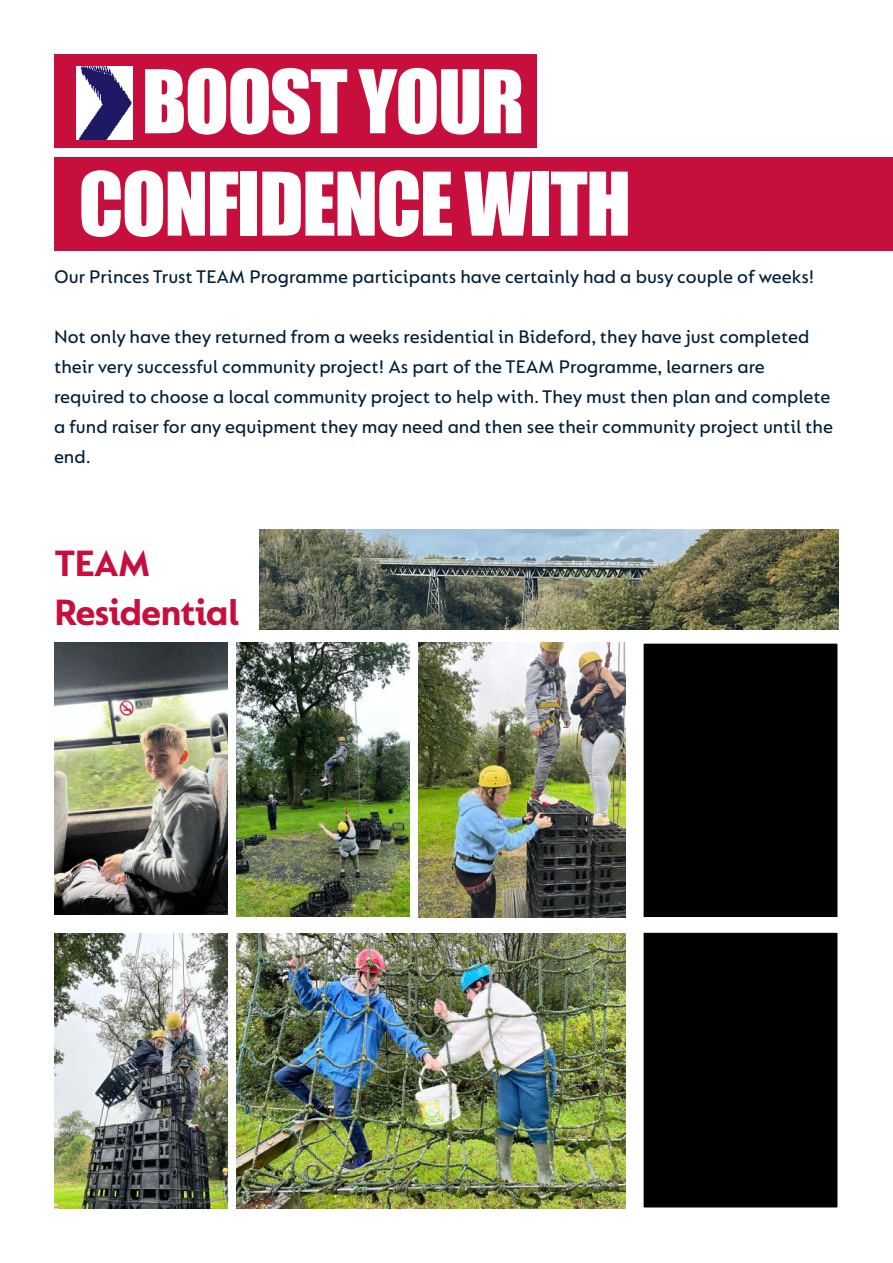
<style>
.page{position:relative;width:893px;height:1263px;background:#fff}
.page>*{position:absolute;margin:0;border:0;box-sizing:border-box;transform-origin:0 0}
.t1{font:81px/102.3px "Impact";letter-spacing:-.02em;color:#fff;text-align:center}
.t2{font:700 39.15px/49.7px "FS Lucas";letter-spacing:-.03em;color:#c70f3e}
.t3{font:500 19.5px/30px "FS Lucas";color:#001f39}
</style>
<div class="page">
<div style="left:54px;top:54px;width:483px;height:94px;background:#c70f3e"></div>
<img style="left:76px;top:66px;width:57px;height:74px">
<div style="left:54px;top:157px;width:839px;height:94px;background:#c70f3e"></div>
<img style="left:54px;top:642px;width:173px;height:272px">
<img style="left:237px;top:642px;width:173px;height:275px">
<img style="left:419px;top:642px;width:206px;height:275px">
<img style="left:54px;top:934px;width:173px;height:275px">
<img style="left:236px;top:934px;width:389px;height:275px">
<img style="left:259px;top:530px;width:580px;height:100px">
<svg style="left:643px;top:643px;width:195px;height:274px;background:#0a0a0a"></svg>
<svg style="left:643px;top:932px;width:195px;height:276px;background:#0b0b0b"></svg>
<h1 class="t1" style="left:79px;top:48px;width:554px">BOOST YOUR<br>CONFIDENCE WITH</h1>
<p class="t3" style="left:54px;top:261px;width:762px">Our Princes Trust TEAM Programme participants have certainly had a busy couple of weeks!</p>
<p class="t3" style="left:54px;top:321px;width:780px">Not only have they returned from a weeks residential in Bideford, they have just completed their very successful community project! As part of the TEAM Programme, learners are required to choose a local community project to help with. They must then plan and complete a fund raiser for any equipment they may need and then see their community project until the end.</p>
<h2 class="t2" style="left:54px;top:538px;width:187px">TEAM<br>Residential</h2>
</div>
